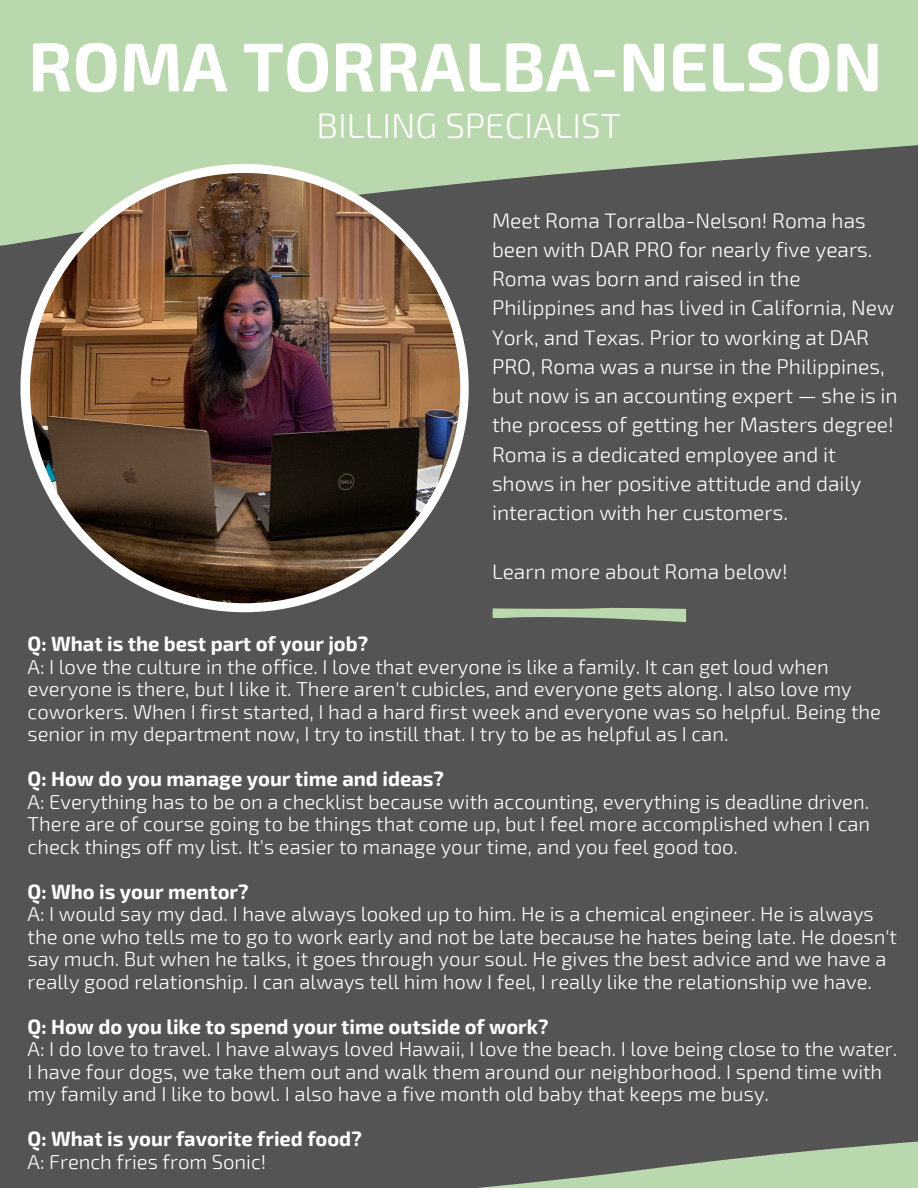
<style>
.page{position:relative;width:918px;height:1188px;background:#545454}
.page>*{position:absolute;margin:0;border:0;box-sizing:border-box;transform-origin:0 0}
.t1{font:700 69px "Exo 2";color:#fff}
.t2{font:300 34.8px "Exo 2";color:#fff}
.t3{font:300 21px/29.2px "Exo 2";color:#fff}
.t4{font:300 20.25px/22.5px "Exo 2";color:#fff}
.t5{font:700 20.25px "Exo 2";color:#fff}
</style>
<div class="page">
<div style="left:0;top:0;width:918px;height:64px;background:#bad8ad"></div>
<svg style="left:0;top:64px;width:918px;height:182px;fill:#bad8ad"></svg>
<svg style="left:20px;top:164px;width:449px;height:448px"></svg>
<img style="left:30px;top:173px;width:430px;height:430px;border-radius:50%">
<svg style="left:477px;top:1141px;width:441px;height:47px;fill:#bad8ad"></svg>
<svg style="left:493px;top:608px;width:193px;height:14px"></svg>
<p class="t1" style="left:28px;top:22px;width:856px">ROMA TORRALBA-NELSON</p>
<p class="t2" style="left:317px;top:103px;width:306px">BILLING SPECIALIST</p>
<p class="t3" style="left:492px;top:205px;width:407px">Meet Roma Torralba-Nelson! Roma has been with DAR PRO for nearly five years.<br>Roma was born and raised in the Philippines and has lived in California, New York, and Texas. Prior to working at DAR PRO, Roma was a nurse in the Philippines, but now is an accounting expert — she is in the process of getting her Masters degree!<br>Roma is a dedicated employee and it shows in her positive attitude and daily interaction with her customers.</p>
<p class="t3" style="left:492px;top:556px;width:297px">Learn more about Roma below!</p>
<p class="t5" style="left:28px;top:631px;width:342px">Q: What is the best part of your job?</p>
<p class="t4" style="left:28px;top:655px;width:855px">A: I love the culture in the office. I love that everyone is like a family. It can get loud when everyone is there, but I like it. There aren't cubicles, and everyone gets along. I also love my coworkers. When I first started, I had a hard first week and everyone was so helpful. Being the senior in my department now, I try to instill that. I try to be as helpful as I can.</p>
<p class="t5" style="left:28px;top:766px;width:418px">Q: How do you manage your time and ideas?</p>
<p class="t4" style="left:28px;top:790px;width:844px;text-align:justify">A: Everything has to be on a checklist because with accounting, everything is deadline driven.<br>There are of course going to be things that come up, but I feel more accomplished when I can check things off my list. It's easier to manage your time, and you feel good too.</p>
<p class="t5" style="left:28px;top:878px;width:223px">Q: Who is your mentor?</p>
<p class="t4" style="left:28px;top:902px;width:871px">A: I would say my dad. I have always looked up to him. He is a chemical engineer. He is always the one who tells me to go to work early and not be late because he hates being late. He doesn't say much. But when he talks, it goes through your soul. He gives the best advice and we have a really good relationship. I can always tell him how I feel, I really like the relationship we have.</p>
<p class="t5" style="left:28px;top:1013px;width:523px">Q: How do you like to spend your time outside of work?</p>
<p class="t4" style="left:28px;top:1037px;width:871px">A: I do love to travel. I have always loved Hawaii, I love the beach. I love being close to the water.<br>I have four dogs, we take them out and walk them around our neighborhood. I spend time with my family and I like to bowl. I also have a five month old baby that keeps me busy.</p>
<p class="t5" style="left:28px;top:1126px;width:336px">Q: What is your favorite fried food?</p>
<p class="t4" style="left:28px;top:1150px;width:240px">A: French fries from Sonic!</p>
</div>
